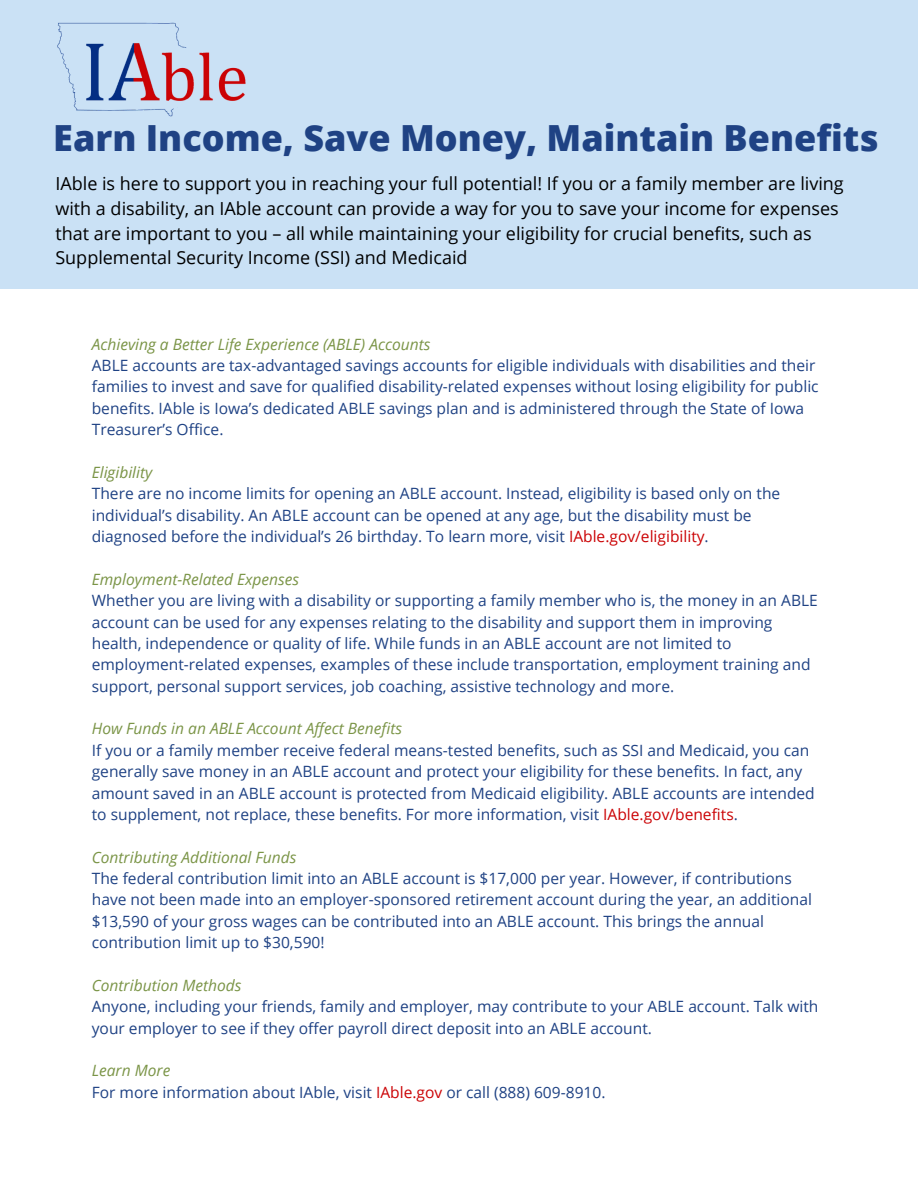
<style>
.page{position:relative;width:918px;height:1188px;background:#fff}
.page>*{position:absolute;margin:0;border:0;box-sizing:border-box;transform-origin:0 0}
.t1{font:800 36px "Open Sans";color:#1f4284}
.t2{font:18px/24.8px "Open Sans";color:#000}
.t3{font:15.6px/21.3px "Open Sans";color:#1f4284}
.t4{font:italic 15.6px "Open Sans";color:#7a9446}
.s1{color:#cb0305}
.s2{font-style:italic;color:#7a9446}
</style>
<div class="page">
<div style="left:0;top:0;width:918px;height:288px;background:#cae1f5"></div>
<img style="left:57px;top:22px;width:189px;height:95px">
<h1 class="t1" style="left:53px;top:113px;width:827px">Earn Income, Save Money, Maintain Benefits</h1>
<p class="t2" style="left:55px;top:171px;width:790px">IAble is here to support you in reaching your full potential! If you or a family member are living with a disability, an IAble account can provide a way for you to save your income for expenses that are important to you – all while maintaining your eligibility for crucial benefits, such as Supplemental Security Income (SSI) and Medicaid</p>
<p class="t4" style="left:92px;top:333px;width:340px">Achieving a Better Life Experience (ABLE) Accounts</p>
<p class="t3" style="left:92px;top:354px;width:728px">ABLE accounts are tax-advantaged savings accounts for eligible individuals with disabilities and their families to invest and save for qualified disability-related expenses without losing eligibility for public benefits. IAble is Iowa’s dedicated ABLE savings plan and is administered through the State of Iowa Treasurer’s Office.</p>
<p class="t4" style="left:92px;top:461px;width:62px">Eligibility</p>
<p class="t3" style="left:92px;top:483px;width:690px">There are no income limits for opening an ABLE account. Instead, eligibility is based only on the individual’s disability. An ABLE account can be opened at any age, but the disability must be diagnosed before the individual’s 26 birthday. To learn more, visit <span class="s1">IAble.gov/eligibility</span>.</p>
<p class="t4" style="left:92px;top:568px;width:209px">Employment-Related Expenses</p>
<p class="t3" style="left:92px;top:589px;width:728px">Whether you are living with a disability or supporting a family member who is, the money in an ABLE account can be used for any expenses relating to the disability and support them in improving health, independence or quality of life. While funds in an ABLE account are not limited to employment-related expenses, examples of these include transportation, employment training and support, personal support services, job coaching, assistive technology and more.</p>
<p class="t4" style="left:92px;top:718px;width:312px">How Funds in an ABLE Account Affect Benefits</p>
<p class="t3" style="left:92px;top:739px;width:725px">If you or a family member receive federal means-tested benefits, such as SSI and Medicaid, you can generally save money in an ABLE account and protect your eligibility for these benefits. In fact, any amount saved in an ABLE account is protected from Medicaid eligibility. ABLE accounts are intended to supplement, not replace, these benefits. For more information, visit <span class="s1">IAble.gov/benefits</span>.</p>
<p class="t4" style="left:92px;top:846px;width:206px">Contributing Additional Funds</p>
<p class="t3" style="left:92px;top:867px;width:722px">The federal contribution limit into an ABLE account is $17,000 per year. However, if contributions have not been made into an employer-sponsored retirement account during the year, an additional $13,590 of your gross wages can be contributed into an ABLE account. This brings the annual contribution limit up to $30,590!</p>
<p class="t4" style="left:92px;top:974px;width:151px">Contribution Methods</p>
<p class="t3" style="left:92px;top:996px;width:728px">Anyone, including your friends, family and employer, may contribute to your ABLE account. Talk with your employer to see if they offer payroll direct deposit into an ABLE account.</p>
<p class="t3" style="left:92px;top:1060px;width:515px"><span class="s2">Learn More<br></span>For more information about IAble, visit <span class="s1">IAble.gov</span> or call (888) 609-8910.</p>
</div>
